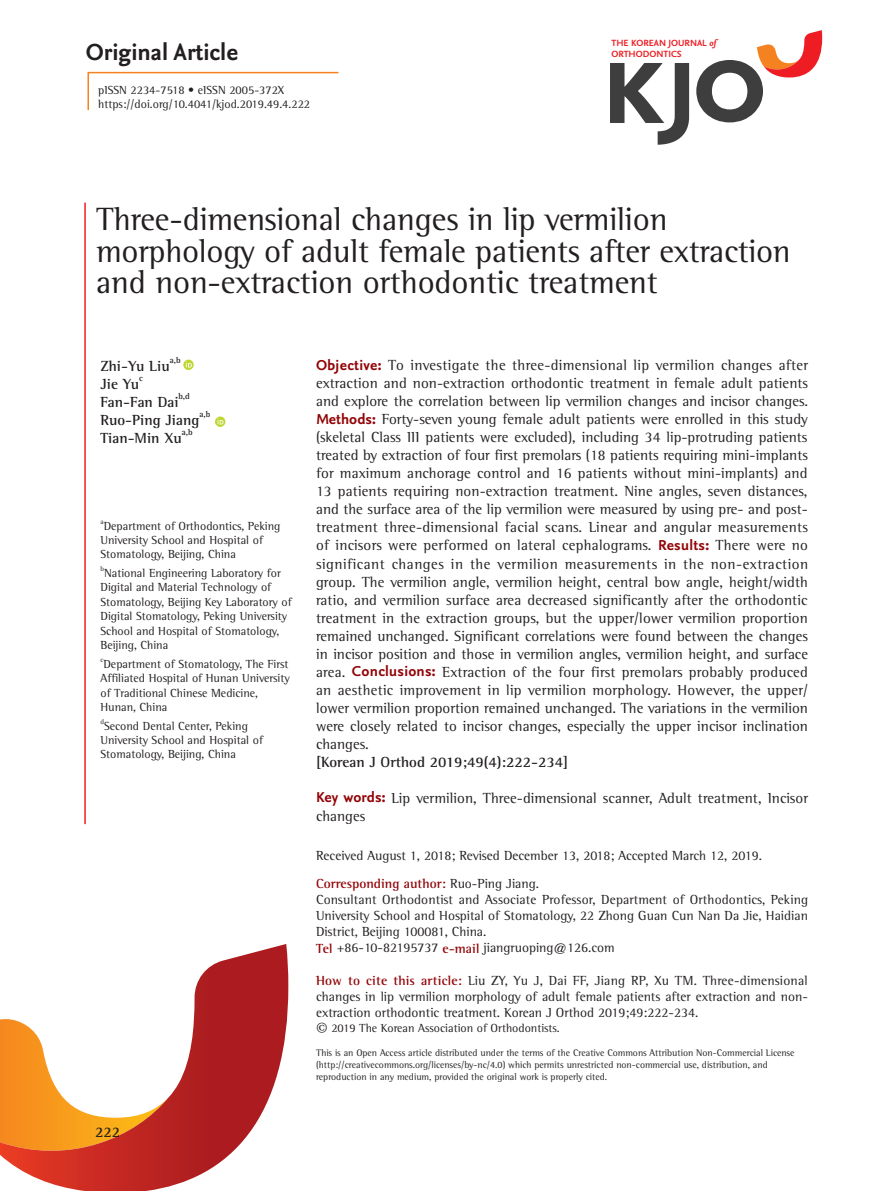
<style>
.page{position:relative;width:893px;height:1191px;background:#fff}
.page>*{position:absolute;margin:0;border:0;box-sizing:border-box;transform-origin:0 0}
.t1{font:33px/31.3px "Rotis Semi Serif Std";letter-spacing:-.005em;color:#231f20}
.t2{font:700 24.3px "Nexus Sans";color:#231f20}
.t3{font:15px/18px "Rotis Semi Serif Std";color:#231f20;text-align:justify}
.t4{font:700 15px "Rotis Semi Serif Std";color:#231f20}
.t5{font:13.5px/16.2px "Rotis Semi Serif Std";color:#231f20}
.t6{font:12px/14.4px "Rotis Semi Serif Std";color:#231f20}
.t7{font:9.75px/11.7px "Rotis Semi Serif Std";color:#231f20}
.t8{font:9.45px "Nexus Sans Bold SC";color:#ee1d23}
.t9{font:700 8.7px "Rotis Semi Serif Std";color:#231f20}
.t10{font:7.05px "Rotis Semi Serif Std";color:#231f20}
.s1{font-family:"Nexus Sans";font-weight:700;font-style:italic}
.s2{font-family:"Nexus Sans";font-weight:700;color:#920407}
.s3{font-weight:700;color:#920407}
.s4{font-family:"Minion Pro";font-size:16.5px}
</style>
<div class="page">
<svg style="left:183px;top:360px;width:11px;height:10px"></svg>
<svg style="left:186px;top:361px;width:6px;height:6px"></svg>
<svg style="left:215px;top:416px;width:10px;height:11px"></svg>
<svg style="left:218px;top:418px;width:5px;height:6px"></svg>
<hr style="left:84px;top:203px;width:2px;height:621px;background:#ee1d23">
<svg style="left:0;top:944px;width:288px;height:247px"></svg>
<svg style="left:696px;top:30px;width:126px;height:92px"></svg>
<svg style="left:610px;top:63px;width:79px;height:82px"></svg>
<svg style="left:87px;top:71px;width:252px;height:40px"></svg>
<p class="t8" style="left:611px;top:37px;width:106px">THE KOREAN JOURNAL <span class="s1">of</span></p>
<h2 class="t2" style="left:86px;top:37px;width:154px">Original Article</h2>
<p class="t8" style="left:611px;top:48px;width:72px">ORTHODONTICS</p>
<p class="t6" style="left:98px;top:82px;width:213px">pISSN 2234-7518 • eISSN 2005-372X https://doi.org/10.4041/kjod.2019.49.4.222</p>
<h1 class="t1" style="left:96px;top:203px;width:696px">Three-dimensional changes in lip vermilion morphology of adult female patients after extraction and non-extraction orthodontic treatment</h1>
<p class="t4" style="left:100px;top:356px;width:71px">Zhi-Yu Liu</p>
<p class="t9" style="left:170px;top:355px;width:12px">a,b</p>
<p class="t4" style="left:100px;top:374px;width:40px">Jie Yu</p>
<p class="t9" style="left:139px;top:373px;width:5px">c</p>
<p class="t4" style="left:100px;top:392px;width:80px">Fan-Fan Dai</p>
<p class="t9" style="left:179px;top:391px;width:13px">b,d</p>
<p class="t4" style="left:100px;top:410px;width:100px">Ruo-Ping Jiang</p>
<p class="t9" style="left:199px;top:409px;width:12px">a,b</p>
<p class="t4" style="left:100px;top:428px;width:83px">Tian-Min Xu</p>
<p class="t9" style="left:182px;top:427px;width:12px">a,b</p>
<p class="t10" style="left:100px;top:517px;width:5px">a</p>
<p class="t6" style="left:100px;top:518px;width:181px">Department of Orthodontics, Peking<br>University School and Hospital of<br>Stomatology, Beijing, China</p>
<p class="t10" style="left:100px;top:565px;width:5px">b</p>
<p class="t6" style="left:100px;top:566px;width:193px;text-indent:4px">National Engineering Laboratory for Digital and Material Technology of Stomatology, Beijing Key Laboratory of Digital Stomatology, Peking University School and Hospital of Stomatology, Beijing, China</p>
<p class="t10" style="left:100px;top:655px;width:4px">c</p>
<p class="t6" style="left:100px;top:656px;width:191px">Department of Stomatology, The First<br>Affiliated Hospital of Hunan University of Traditional Chinese Medicine,<br>Hunan, China</p>
<p class="t10" style="left:100px;top:717px;width:5px">d</p>
<p class="t6" style="left:100px;top:718px;width:164px;text-indent:4px">Second Dental Center, Peking<br>University School and Hospital of<br>Stomatology, Beijing, China</p>
<p class="t4" style="left:95px;top:1122px;width:27px">222</p>
<p class="t3" style="left:316px;top:356px;width:494px"><span class="s2">Objective:</span> To investigate the three-dimensional lip vermilion changes after extraction and non-extraction orthodontic treatment in female adult patients and explore the correlation between lip vermilion changes and incisor changes.<br><span class="s2">Methods:</span> Forty-seven young female adult patients were enrolled in this study (skeletal Class III patients were excluded), including 34 lip-protruding patients treated by extraction of four first premolars (18 patients requiring mini-implants for maximum anchorage control and 16 patients without mini-implants) and 13 patients requiring non-extraction treatment. Nine angles, seven distances, and the surface area of the lip vermilion were measured by using pre- and post&shy;treatment three-dimensional facial scans. Linear and angular measurements of incisors were performed on lateral cephalograms. <span class="s2">Results:</span> There were no significant changes in the vermilion measurements in the non-extraction group. The vermilion angle, vermilion height, central bow angle, height/width ratio, and vermilion surface area decreased significantly after the orthodontic treatment in the extraction groups, but the upper/lower vermilion proportion remained unchanged. Significant correlations were found between the changes in incisor position and those in vermilion angles, vermilion height, and surface area. <span class="s2">Conclusions:</span> Extraction of the four first premolars probably produced an aesthetic improvement in lip vermilion morphology. However, the upper/ lower vermilion proportion remained unchanged. The variations in the vermilion were closely related to incisor changes, especially the upper incisor inclination changes.</p>
<p class="t4" style="left:316px;top:752px;width:254px">[Korean J Orthod 2019;49(4):222-234]</p>
<p class="t3" style="left:316px;top:788px;width:494px"><span class="s2">Key words:</span> Lip vermilion, Three-dimensional scanner, Adult treatment, Incisor changes</p>
<p class="t5" style="left:316px;top:841px;width:447px;line-height:28px">Received August 1, 2018; Revised December 13, 2018; Accepted March 12, 2019.<br><span class="s3">Corresponding author:</span> Ruo-Ping Jiang.</p>
<p class="t5" style="left:316px;top:891px;width:493px">Consultant Orthodontist and Associate Professor, Department of Orthodontics, Peking University School and Hospital of Stomatology, 22 Zhong Guan Cun Nan Da Jie, Haidian District, Beijing 100081, China.<br><span class="s3">Tel</span> +86-10-82195737 <span class="s3">e-mail</span> jiangruoping@126.com</p>
<p class="t5" style="left:316px;top:972px;width:493px;text-align:justify"><span class="s3">How to cite this article:</span> Liu ZY, Yu J, Dai FF, Jiang RP, Xu TM. Three-dimensional changes in lip vermilion morphology of adult female patients after extraction and non&shy;extraction orthodontic treatment. Korean J Orthod 2019;49:222-234.</p>
<p class="t6" style="left:316px;top:1020px;width:245px"><span class="s4">©</span> 2019 The Korean Association of Orthodontists.</p>
<p class="t7" style="left:316px;top:1047px;width:480px">This is an Open Access article distributed under the terms of the Creative Commons Attribution Non-Commercial License (http://creativecommons.org/licenses/by-nc/4.0) which permits unrestricted non-commercial use, distribution, and reproduction in any medium, provided the original work is properly cited.</p>
</div>
